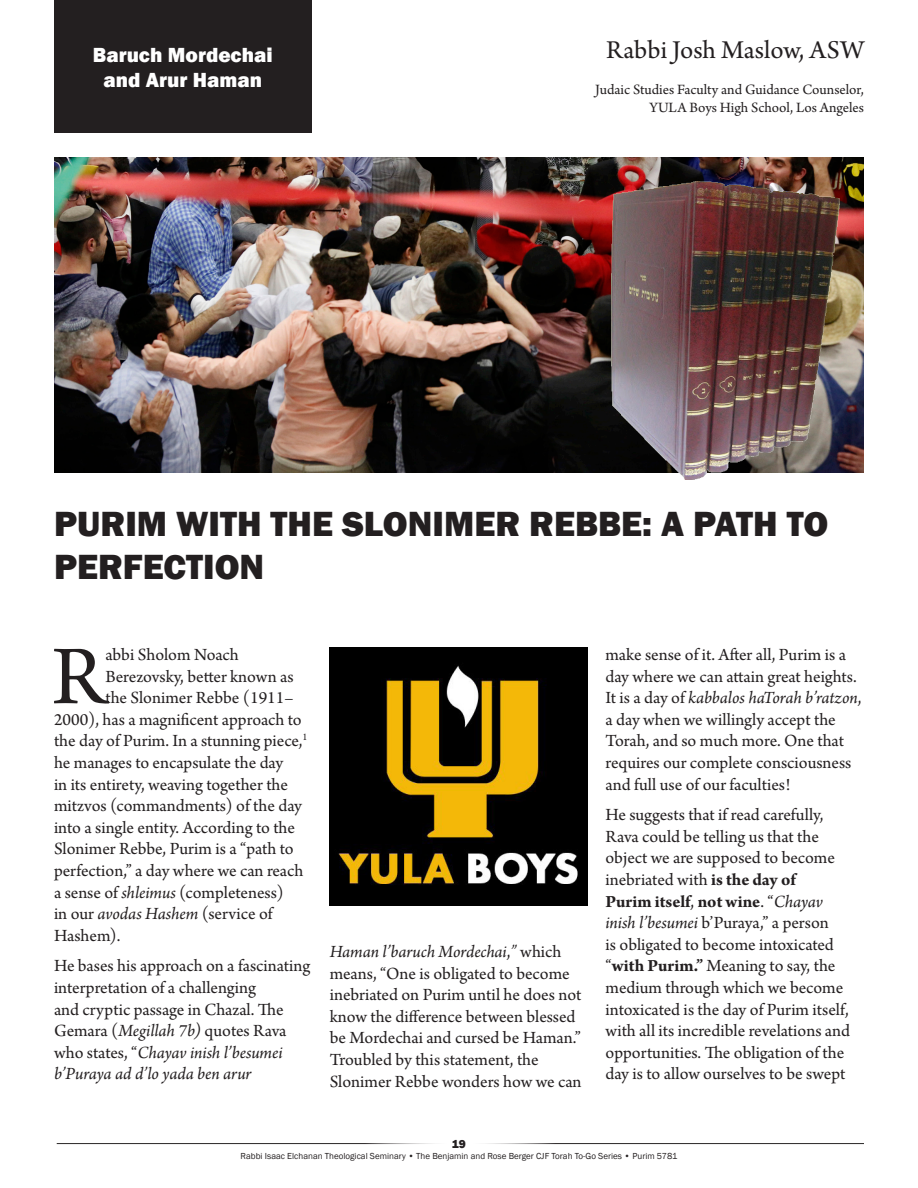
<style>
.page{position:relative;width:918px;height:1188px;background:#fff}
.page>*{position:absolute;margin:0;border:0;box-sizing:border-box;transform-origin:0 0}
.t1{font:87.9px "Arno Pro";color:#231f20}
.t2{font:800 36px/43.2px "Franklin Gothic";color:#231f20}
.t3{font:27px "Arno Pro";color:#231f20}
.t4{font:800 21px/25.2px "Franklin Gothic";color:#fff;text-align:center}
.t5{font:18px/21.6px "Arno Pro";color:#231f20}
.t6{font:15px/18px "Arno Pro";color:#231f20;text-align:right}
.t7{font:800 12px "Franklin Gothic";color:#231f20}
.t8{font:9px "Franklin Gothic";color:#231f20}
.s1{font-style:italic}
.s2{font-weight:700}
</style>
<div class="page">
<hr style="left:465px;top:1143px;width:399px;height:1px;background:#231f20">
<hr style="left:57px;top:1143px;width:398px;height:1px;background:#231f20">
<div style="left:54px;top:1px;width:258px;height:132px;background:#231f20"></div>
<img style="left:54px;top:158px;width:810px;height:314px">
<img style="left:330px;top:648px;width:258px;height:257px">
<img style="left:611px;top:181px;width:229px;height:299px">
<p class="t4" style="left:93px;top:42px;width:181px">Baruch Mordechai and Arur Haman</p>
<h3 class="t3" style="left:606px;top:34px;width:259px">Rabbi Josh Maslow, ASW</h3>
<p class="t6" style="left:595px;top:81px;width:270px">Judaic Studies Faculty and Guidance Counselor,<br>YULA Boys High School, Los Angeles</p>
<h2 class="t2" style="left:54px;top:502px;width:776px">PURIM WITH THE SLONIMER REBBE: A PATH TO<br>PERFECTION</h2>
<p class="t5" style="left:105px;top:645px;width:135px">abbi Sholom Noach</p>
<p class="t5" style="left:105px;top:666px;width:190px">Berezovsky, better known as</p>
<p class="t5" style="left:105px;top:688px;width:190px">the Slonimer Rebbe (1911–</p>
<p class="t5" style="left:54px;top:709px;width:249px">2000), has a magnificent approach to</p>
<p class="t5" style="left:54px;top:731px;width:255px">the day of Purim. In a stunning piece,<sup>1</sup></p>
<p class="t5" style="left:54px;top:753px;width:231px">he manages to encapsulate the day</p>
<p class="t5" style="left:54px;top:774px;width:236px">in its entirety, weaving together the</p>
<p class="t5" style="left:54px;top:796px;width:250px">mitzvos (commandments) of the day</p>
<p class="t5" style="left:54px;top:817px;width:243px">into a single entity. According to the</p>
<p class="t5" style="left:54px;top:839px;width:241px">Slonimer Rebbe, Purim is a “path to</p>
<p class="t5" style="left:54px;top:861px;width:251px">perfection,” a day where we can reach</p>
<p class="t5" style="left:54px;top:882px;width:231px">a sense of <span class="s1">shleimus</span> (completeness)</p>
<p class="t5" style="left:54px;top:904px;width:220px">in our <span class="s1">avodas Hashem</span> (service of</p>
<p class="t5" style="left:54px;top:925px;width:68px">Hashem).</p>
<p class="t5" style="left:54px;top:956px;width:258px">He bases his approach on a fascinating interpretation of a challenging<br>and cryptic passage in Chazal. The Gemara (<span class="s1">Megillah 7b)</span> quotes Rava who states, “<span class="s1">Chayav inish l’besumei b’Puraya ad d’lo yada ben arur</span></p>
<h1 class="t1" style="left:52px;top:627px;width:55px">R</h1>
<p class="t5" style="left:330px;top:942px;width:253px"><span class="s1">Haman l’baruch Mordechai</span>,<span class="s1">”</span> which means, “One is obligated to become inebriated on Purim until he does not know the difference between blessed be Mordechai and cursed be Haman.” Troubled by this statement, the Slonimer Rebbe wonders how we can</p>
<p class="t5" style="left:605px;top:645px;width:258px">make sense of it. After all, Purim is a day where we can attain great heights.<br>It is a day of <span class="s1">kabbalos haTorah b’ratzon</span>, a day when we willingly accept the Torah, and so much more. One that requires our complete consciousness and full use of our faculties!</p>
<p class="t5" style="left:605px;top:805px;width:246px">He suggests that if read carefully, Rava could be telling us that the object we are supposed to become inebriated with <span class="s2">is the day of<br>Purim itself</span>, <span class="s2">not wine</span>. “<span class="s1">Chayav inish l’besumei</span> b’Puraya,” a person<br>is obligated to become intoxicated “<span class="s2">with Purim.”</span> Meaning to say, the medium through which we become intoxicated is the day of Purim itself, with all its incredible revelations and opportunities. The obligation of the day is to allow ourselves to be swept</p>
<p class="t7" style="left:452px;top:1137px;width:16px">19</p>
<p class="t8" style="left:241px;top:1151px;width:438px">Rabbi Isaac Elchanan Theological Seminary • The Benjamin and Rose Berger CJF Torah To-Go Series • Purim 5781</p>
</div>
